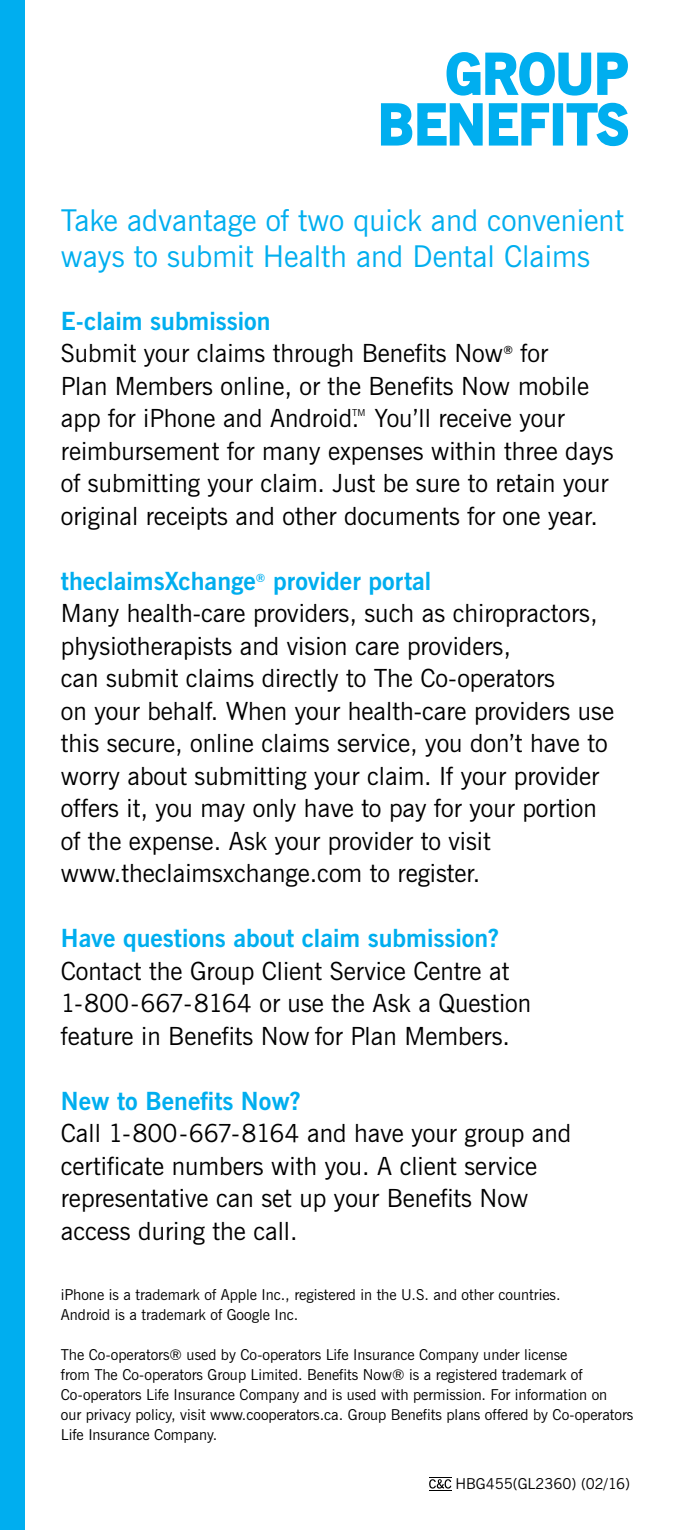
<style>
.page{position:relative;width:675px;height:1530px;background:#fff}
.page>*{position:absolute;margin:0;border:0;box-sizing:border-box;transform-origin:0 0}
.t1{font:700 54.5px/50.5px "News Gothic";color:#00aeef;text-align:right}
.t2{font:30px/36px "News Gothic";color:#00aeef}
.t3{font:25px/32.5px "News Gothic";color:#000}
.t4{font:700 25px "News Gothic";color:#00aeef}
.t5{font:15px/20px "News Gothic";color:#000}
.t6{font:9.5px "News Gothic";color:#000}
.s1{font-weight:700;color:#00aeef}
</style>
<div class="page">
<div style="left:0;top:0;width:24px;height:1530px;background:#00aeef"></div>
<svg style="left:380px;top:52px;width:249px;height:95px"></svg>
<svg style="left:429px;top:1477px;width:22px;height:14px"></svg>
<h1 class="t1" style="left:378px;top:50px;width:252px">GROUP<br>BENEFITS</h1>
<p class="t2" style="left:61px;top:203px;width:565px">Take advantage of two quick and convenient ways to submit Health and Dental Claims</p>
<p class="t3" style="left:61px;top:305px;width:530px"><span class="s1">E-claim submission<br></span>Submit your claims through Benefits Now<sup>®</sup> for Plan Members online, or the Benefits Now mobile app for iPhone and Android. You’ll receive your</p>
<p class="t6" style="left:352px;top:407px;width:15px">TM</p>
<p class="t3" style="left:61px;top:435px;width:554px">reimbursement for many expenses within three days of submitting your claim. Just be sure to retain your original receipts and other documents for one year.</p>
<p class="t3" style="left:61px;top:565px;width:555px"><span class="s1">theclaimsXchange</span><sup>®</sup> <span class="s1">provider portal<br></span>Many health-care providers, such as chiropractors, physiotherapists and vision care providers,<br>can submit claims directly to The Co-operators<br>on your behalf. When your health-care providers use this secure, online claims service, you don’t have to worry about submitting your claim. If your provider offers it, you may only have to pay for your portion of the expense. Ask your provider to visit www.theclaimsxchange.com to register.</p>
<p class="t4" style="left:61px;top:922px;width:440px">Have questions about claim submission?</p>
<p class="t3" style="left:61px;top:955px;width:472px">Contact the Group Client Service Centre at<br>1-800-667-8164 or use the Ask a Question feature in Benefits Now for Plan Members.</p>
<p class="t4" style="left:61px;top:1084px;width:241px">New to Benefits Now?</p>
<p class="t3" style="left:61px;top:1118px;width:512px">Call 1-800-667-8164 and have your group and certificate numbers with you. A client service representative can set up your Benefits Now access during the call.</p>
<p class="t5" style="left:61px;top:1285px;width:501px">iPhone is a trademark of Apple Inc., registered in the U.S. and other countries.<br>Android is a trademark of Google Inc.</p>
<p class="t5" style="left:61px;top:1345px;width:574px">The Co-operators® used by Co-operators Life Insurance Company under license<br>from The Co-operators Group Limited. Benefits Now® is a registered trademark of Co-operators Life Insurance Company and is used with permission. For information on<br>our privacy policy, visit www.cooperators.ca. Group Benefits plans offered by Co-operators Life Insurance Company.</p>
<p class="t5" style="left:455px;top:1474px;width:176px">HBG455(GL2360) (02/16)</p>
</div>
